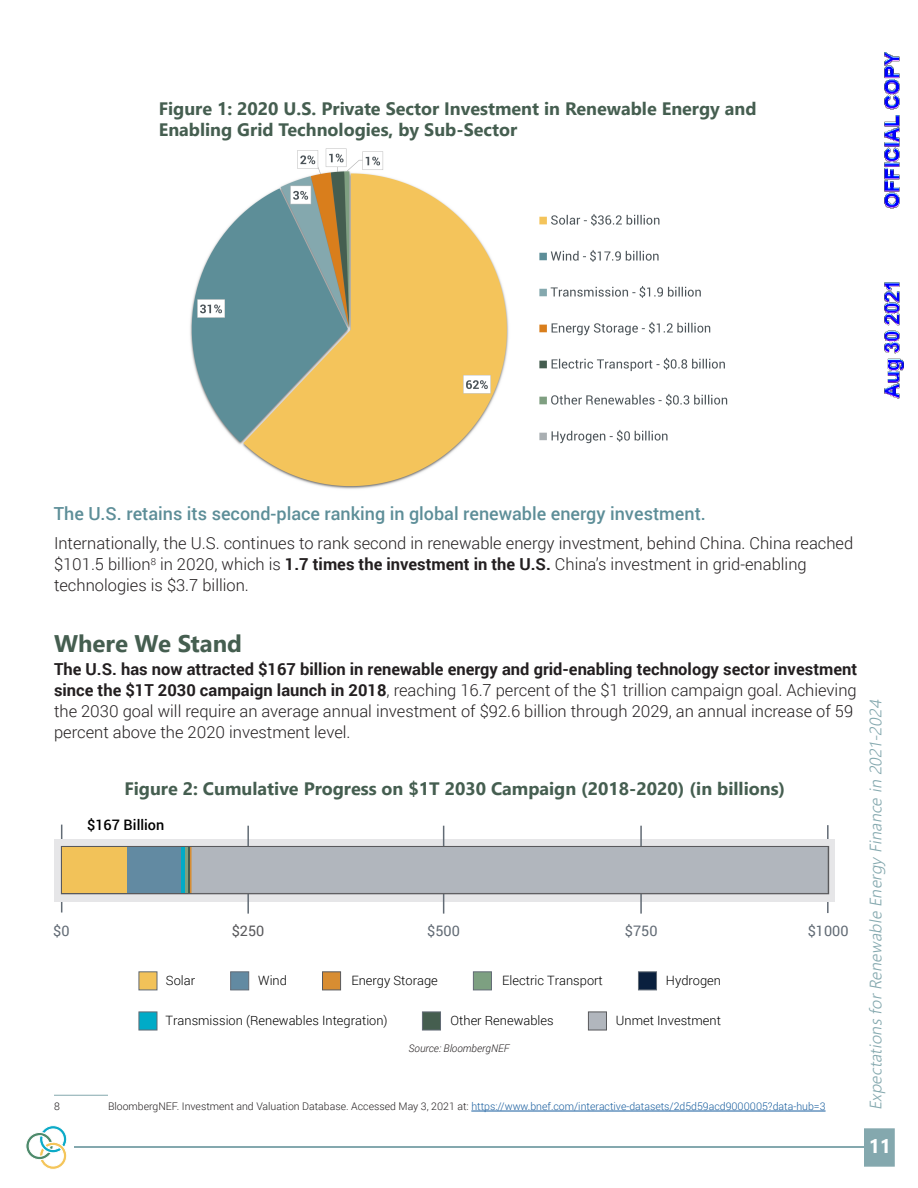
<style>
.page{position:relative;width:918px;height:1188px;background:#fff}
.page>*{position:absolute;margin:0;border:0;box-sizing:border-box;transform-origin:0 0}
.t1{font:700 24px "Segoe UI";color:#455e50}
.t2{font:700 19.5px "Segoe UI";color:#fff}
.t3{font:700 18px/21.6px "Segoe UI";color:#455e50}
.t4{font:500 18px "Roboto";color:#5d8e98}
.t5{font:300 16.5px/21px "Roboto";color:#231f20}
.t6{font:italic 300 16.5px "Segoe UI";color:#84a8ae}
.t7{font:14.55px "Roboto";color:#626b75}
.t8{font:500 14.55px "Roboto";color:#000}
.t9{font:14.55px "Roboto";color:#59595c}
.t10{font:300 12.9px "Roboto";color:#000}
.Footnotes{font:300 10.5px "Roboto";color:#175d9e}
.t11{font:italic 300 10.5px "Roboto";color:#231f20}
.Footnotes-2{font:300 10.5px "Roboto";color:#231f20}
.s1{font-weight:700}
.s2{color:#231f20}
</style>
<div class="page">
<hr style="left:75px;top:1147px;width:805px;height:1px;background:#84a8ae">
<div style="left:864px;top:1128px;width:31px;height:39px;background:#84a8ae;border:2px solid #84a8ae"></div>
<svg style="left:26px;top:1125px;width:41px;height:45px"></svg>
<img style="left:190px;top:148px;width:538px;height:341px">
<hr style="left:54px;top:1095px;width:54px;height:1px;background:#84a8ae">
<hr style="left:471px;top:1111px;width:355px;height:1px;background:#175d9e">
<hr style="left:61px;top:825px;width:1px;height:88px;background:#626b75">
<hr style="left:827px;top:825px;width:2px;height:88px;background:#626b75">
<div style="left:54px;top:839px;width:781px;height:62px;background:#e6e6e8"></div>
<hr style="left:640px;top:826px;width:2px;height:88px;background:#626b75">
<hr style="left:247px;top:826px;width:2px;height:88px;background:#626b75">
<hr style="left:443px;top:826px;width:1px;height:88px;background:#626b75">
<div style="left:61px;top:846px;width:768px;height:48px;border:3px solid #59595c"></div>
<div style="left:63px;top:847px;width:64px;height:46px;background:#f2c259"></div>
<div style="left:127px;top:847px;width:54px;height:46px;background:#628aa2"></div>
<hr style="left:181px;top:847px;width:4px;height:46px;background:#00abc7">
<div style="left:139px;top:971px;width:18px;height:19px;background:#f2c259;border:1px solid #626b75"></div>
<div style="left:230px;top:971px;width:19px;height:19px;background:#628aa2;border:1px solid #626b75"></div>
<div style="left:422px;top:1012px;width:19px;height:18px;background:#455e4f;border:1px solid #626b75"></div>
<div style="left:322px;top:971px;width:19px;height:19px;background:#d88d32;border:1px solid #59595c"></div>
<div style="left:473px;top:971px;width:19px;height:19px;background:#7da081;border:1px solid #626b75"></div>
<div style="left:139px;top:1012px;width:18px;height:18px;background:#00abc7;border:1px solid #626b75"></div>
<div style="left:638px;top:971px;width:19px;height:19px;background:#0a203e;border:1px solid #626b75"></div>
<div style="left:588px;top:1012px;width:19px;height:18px;background:#b1b6bd;border:1px solid #59595c"></div>
<svg style="left:185px;top:847px;width:4px;height:46px"></svg>
<hr style="left:189px;top:847px;width:2px;height:46px;background:#455e4f">
<hr style="left:191px;top:847px;width:1px;height:46px;background:#d88d32">
<div style="left:192px;top:847px;width:635px;height:46px;background:#b1b6bd"></div>
<img style="left:884px;top:52px;width:16px;height:157px">
<img style="left:884px;top:282px;width:20px;height:117px">
<p class="t3" style="left:159px;top:96px;width:599px">Figure 1: 2020 U.S. Private Sector Investment in Renewable Energy and<br>Enabling Grid Technologies, by Sub-Sector</p>
<p class="t4" style="left:54px;top:501px;width:654px">The U.S. retains its second-place ranking in global renewable energy investment.</p>
<p class="t5" style="left:54px;top:532px;width:801px">Internationally, the U.S. continues to rank second in renewable energy investment, behind China. China reached $101.5 billion<sup>8</sup> in 2020, which is <span class="s1">1.7 times the investment in the U.S.</span> China’s investment in grid-enabling technologies is $3.7 billion.</p>
<p class="t1" style="left:54px;top:621px;width:190px">Where We Stand</p>
<p class="t5" style="left:54px;top:658px;width:805px"><span class="s1">The U.S. has now attracted $167 billion in renewable energy and grid-enabling technology sector investment since the $1T 2030 campaign launch in 2018</span>, reaching 16.7 percent of the $1 trillion campaign goal. Achieving the 2030 goal will require an average annual investment of $92.6 billion through 2029, an annual increase of 59 percent above the 2020 investment level.</p>
<p class="t3" style="left:124px;top:777px;width:662px">Figure 2: Cumulative Progress on $1T 2030 Campaign (2018-2020) (in billions)</p>
<p class="t8" style="left:87px;top:815px;width:79px">$167 Billion</p>
<p class="t7" style="left:53px;top:921px;width:18px">$0</p>
<p class="t9" style="left:232px;top:921px;width:34px">$250</p>
<p class="t7" style="left:427px;top:921px;width:34px">$500</p>
<p class="t7" style="left:625px;top:921px;width:34px">$750</p>
<p class="t7" style="left:808px;top:921px;width:42px">$1000</p>
<p class="t10" style="left:351px;top:971px;width:88px">Energy Storage</p>
<p class="t10" style="left:502px;top:971px;width:102px">Electric Transport</p>
<p class="t10" style="left:166px;top:1011px;width:224px">Transmission (Renewables Integration)</p>
<p class="t10" style="left:166px;top:971px;width:31px">Solar</p>
<p class="t10" style="left:258px;top:971px;width:30px">Wind</p>
<p class="t10" style="left:451px;top:1011px;width:105px">Other Renewables</p>
<p class="t11" style="left:409px;top:1041px;width:102px">Source: BloombergNEF</p>
<p class="t10" style="left:666px;top:971px;width:57px">Hydrogen</p>
<p class="t10" style="left:616px;top:1011px;width:107px">Unmet Investment</p>
<p class="Footnotes-2" style="left:54px;top:1099px;width:7px">8</p>
<p class="Footnotes" style="left:108px;top:1099px;width:719px"><span class="s2">BloombergNEF. Investment and Valuation Database. Accessed May 3, 2021 at:</span> https://www.bnef.com/interactive-datasets/2d5d59acd9000005?data-hub=3</p>
<p class="t6" style="left:860px;top:1110px;width:417px;rotate:-90deg">ExpectationsforRenewableEnergyFinancein 2021-2024</p>
<p class="t2" style="left:869px;top:1128px;width:24px">11</p>
</div>
